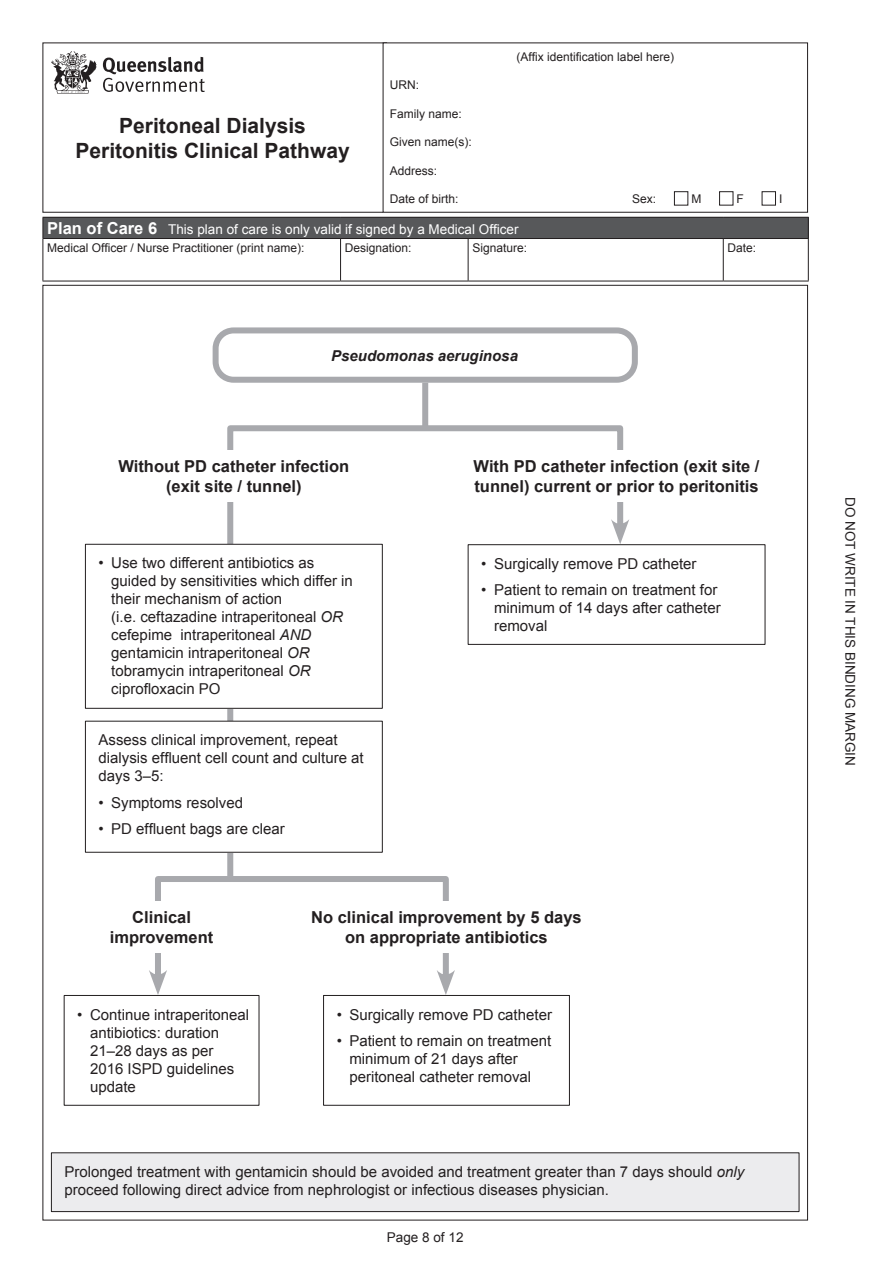
<style>
.page{position:relative;width:893px;height:1263px;background:#fff}
.page>*{position:absolute;margin:0;border:0;box-sizing:border-box;transform-origin:0 0}
.t1{font:700 21px/25.2px "Arial";color:#231f20;text-align:center}
.t2{font:700 16.5px/19.8px "Arial";color:#231f20;text-align:center}
.t3{font:15px/18px "Arial";color:#231f20}
.t4{font:italic 700 15px "Arial";color:#231f20}
.t5{font:13.5px "Arial";color:#fff}
.t6{font:13.5px "Arial";color:#231f20}
.t7{font:12px "Arial";color:#231f20}
.s1{font-weight:700;font-size:16.5px}
.s2{font-style:italic}
</style>
<div class="page">
<div style="left:43px;top:217px;width:765px;height:21px;background:#57585a"></div>
<hr style="left:43px;top:217px;width:298px;height:1px;background:#231f20">
<svg style="left:43px;top:218px;width:1px;height:20px"></svg>
<hr style="left:341px;top:217px;width:127px;height:1px;background:#231f20">
<hr style="left:468px;top:217px;width:255px;height:1px;background:#231f20">
<hr style="left:723px;top:217px;width:86px;height:1px;background:#231f20">
<svg style="left:808px;top:218px;width:1px;height:20px"></svg>
<hr style="left:43px;top:238px;width:1px;height:43px;background:#231f20">
<hr style="left:808px;top:238px;width:1px;height:43px;background:#231f20">
<hr style="left:43px;top:281px;width:298px;height:1px;background:#231f20">
<hr style="left:341px;top:281px;width:127px;height:1px;background:#231f20">
<hr style="left:468px;top:281px;width:255px;height:1px;background:#231f20">
<hr style="left:723px;top:281px;width:86px;height:1px;background:#231f20">
<hr style="left:43px;top:238px;width:298px;height:1px;background:#231f20">
<hr style="left:341px;top:238px;width:127px;height:1px;background:#231f20">
<hr style="left:340px;top:239px;width:1px;height:42px;background:#231f20">
<hr style="left:468px;top:238px;width:255px;height:1px;background:#231f20">
<hr style="left:468px;top:239px;width:1px;height:42px;background:#231f20">
<hr style="left:723px;top:238px;width:85px;height:1px;background:#231f20">
<hr style="left:723px;top:239px;width:1px;height:42px;background:#231f20">
<div style="left:213px;top:327px;width:425px;height:56px;border:6px solid #a8a9ad;border-radius:18px"></div>
<div style="left:64px;top:995px;width:195px;height:111px;border:1px solid #231f20"></div>
<div style="left:323px;top:995px;width:247px;height:111px;border:1px solid #231f20"></div>
<div style="left:468px;top:544px;width:297px;height:101px;border:1px solid #231f20"></div>
<div style="left:422px;top:383px;width:6px;height:46px;background:#a8a9ad"></div>
<svg style="left:224px;top:422px;width:402px;height:454px"></svg>
<svg style="left:611px;top:519px;width:18px;height:25px"></svg>
<div style="left:85px;top:451px;width:298px;height:51px;background:#fff"></div>
<div style="left:468px;top:451px;width:297px;height:51px;background:#fff"></div>
<div style="left:85px;top:721px;width:297px;height:131px;background:#fff"></div>
<div style="left:85px;top:721px;width:298px;height:132px;border:1px solid #231f20"></div>
<div style="left:155px;top:876px;width:294px;height:107px;border:6px solid #a8a9ad"></div>
<svg style="left:149px;top:970px;width:18px;height:25px"></svg>
<svg style="left:437px;top:970px;width:18px;height:25px"></svg>
<div style="left:87px;top:901px;width:149px;height:51px;background:#fff"></div>
<div style="left:298px;top:901px;width:297px;height:51px;background:#fff"></div>
<div style="left:85px;top:544px;width:297px;height:164px;background:#fff"></div>
<div style="left:85px;top:544px;width:298px;height:165px;border:1px solid #231f20"></div>
<div style="left:51px;top:1153px;width:748px;height:58px;background:#ececee"></div>
<div style="left:51px;top:1152px;width:748px;height:60px;border:1px solid #231f20"></div>
<div style="left:43px;top:43px;width:344px;height:170px;border:1px solid #231f20"></div>
<div style="left:383px;top:43px;width:424px;height:169px;background:#fff"></div>
<div style="left:674px;top:191px;width:14px;height:14px;border:1px solid #231f20"></div>
<div style="left:719px;top:191px;width:14px;height:14px;border:1px solid #231f20"></div>
<div style="left:762px;top:191px;width:14px;height:14px;border:1px solid #231f20"></div>
<div style="left:383px;top:43px;width:425px;height:170px;border:1px solid #231f20"></div>
<svg style="left:103px;top:57px;width:102px;height:35px"></svg>
<svg style="left:51px;top:51px;width:46px;height:43px"></svg>
<h1 class="t1" style="left:75px;top:114px;width:276px">Peritoneal Dialysis<br>Peritonitis Clinical Pathway</h1>
<p class="t7" style="left:517px;top:49px;width:159px">(Affix identification label here)</p>
<p class="t7" style="left:390px;top:77px;width:31px">URN:</p>
<p class="t7" style="left:390px;top:106px;width:74px">Family name:</p>
<p class="t7" style="left:390px;top:134px;width:84px">Given name(s):</p>
<p class="t7" style="left:390px;top:163px;width:49px">Address:</p>
<p class="t7" style="left:390px;top:191px;width:70px">Date of birth:</p>
<p class="t7" style="left:632px;top:191px;width:26px">Sex:</p>
<p class="t7" style="left:691px;top:191px;width:11px">M</p>
<p class="t7" style="left:736px;top:191px;width:9px">F</p>
<p class="t7" style="left:779px;top:191px;width:5px">I</p>
<p class="t5" style="left:47px;top:220px;width:473px"><span class="s1">Plan of Care 6</span> This plan of care is only valid if signed by a Medical Officer</p>
<p class="t7" style="left:47px;top:239px;width:259px">Medical Officer / Nurse Practitioner (print name):</p>
<p class="t7" style="left:345px;top:239px;width:68px">Designation:</p>
<p class="t7" style="left:472px;top:239px;width:56px">Signature:</p>
<p class="t7" style="left:727px;top:239px;width:30px">Date:</p>
<p class="t4" style="left:331px;top:345px;width:188px">Pseudomonas aeruginosa</p>
<p class="t2" style="left:118px;top:457px;width:232px">Without PD catheter infection</p>
<p class="t2" style="left:166px;top:477px;width:137px">(exit site / tunnel)</p>
<p class="t3" style="left:111px;top:554px;width:243px;text-indent:-13px">• Use two different antibiotics as guided by sensitivities which differ in their mechanism of action<br>(i.e. ceftazadine intraperitoneal <span class="s2">OR </span>cefepime intraperitoneal <span class="s2">AND </span>gentamicin intraperitoneal <span class="s2">OR </span>tobramycin intraperitoneal <span class="s2">OR </span>ciprofloxacin PO</p>
<p class="t3" style="left:99px;top:731px;width:267px">Assess clinical improvement, repeat dialysis effluent cell count and culture at days 3–5:</p>
<p class="t3" style="left:99px;top:794px;width:146px">• Symptoms resolved</p>
<p class="t3" style="left:99px;top:820px;width:188px">• PD effluent bags are clear</p>
<p class="t2" style="left:474px;top:457px;width:287px;text-align:left">With PD catheter infection (exit site / tunnel) current or prior to peritonitis</p>
<p class="t3" style="left:481px;top:555px;width:217px">• Surgically remove PD catheter</p>
<p class="t3" style="left:494px;top:581px;width:228px;text-indent:-13px">• Patient to remain on treatment for minimum of 14 days after catheter removal</p>
<p class="t2" style="left:110px;top:908px;width:105px">Clinical improvement</p>
<p class="t2" style="left:311px;top:908px;width:272px">No clinical improvement by 5 days on appropriate antibiotics</p>
<p class="t3" style="left:90px;top:1005px;width:161px;text-indent:-13px">• Continue intraperitoneal antibiotics: duration<br>21–28 days as per<br>2016 ISPD guidelines update</p>
<p class="t3" style="left:337px;top:1005px;width:217px">• Surgically remove PD catheter</p>
<p class="t3" style="left:349px;top:1032px;width:203px;text-indent:-13px">• Patient to remain on treatment minimum of 21 days after peritoneal catheter removal</p>
<p class="t3" style="left:65px;top:1163px;width:681px">Prolonged treatment with gentamicin should be avoided and treatment greater than 7 days should <span class="s2">only </span>proceed following direct advice from nephrologist or infectious diseases physician.</p>
<p class="t6" style="left:387px;top:1229px;width:78px">Page 8 of 12</p>
<p class="t6" style="left:859px;top:497px;width:270px;rotate:90deg">DO NOT WRITE IN THIS BINDING MARGIN</p>
</div>
